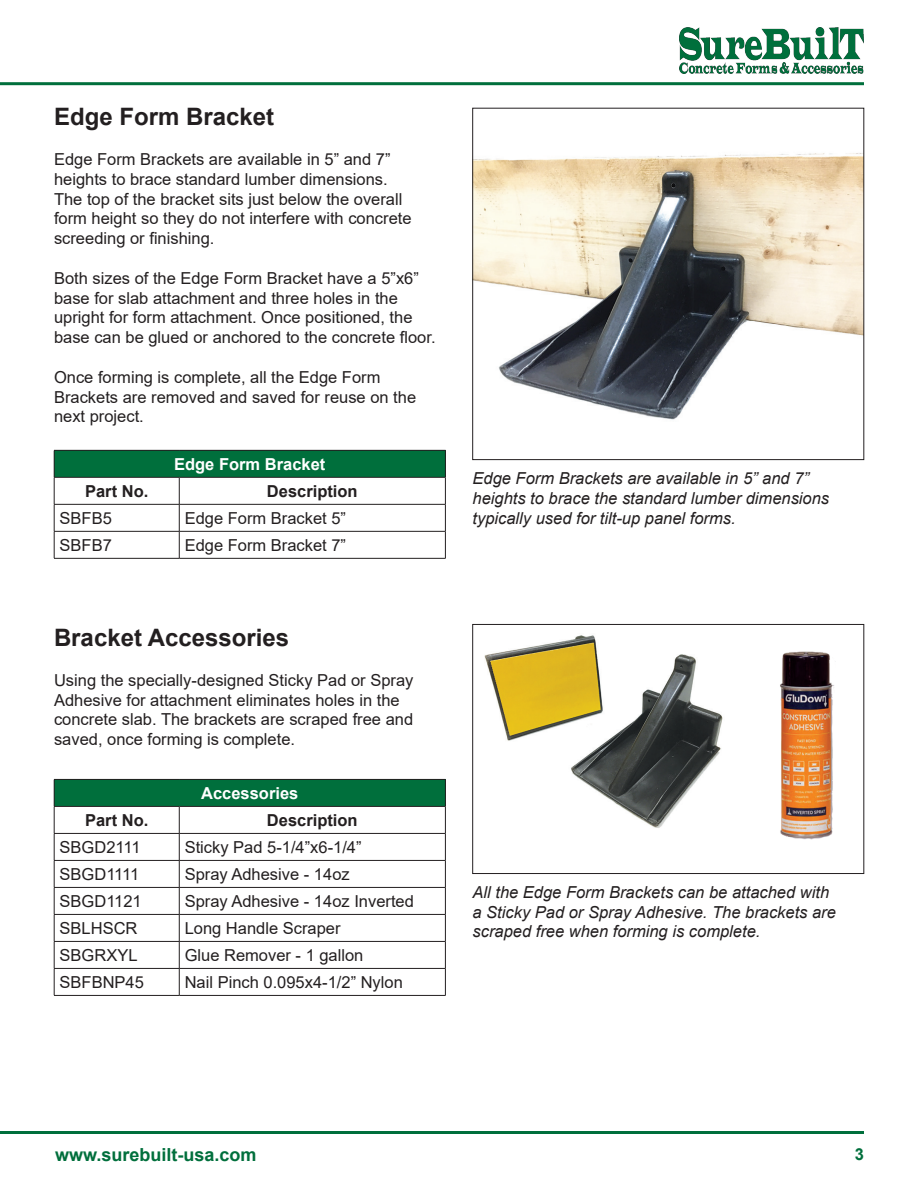
<style>
.page{position:relative;width:918px;height:1188px;background:#fff}
.page>*{position:absolute;margin:0;border:0;box-sizing:border-box;transform-origin:0 0}
.t1{font:700 24px "Arial";color:#231f20}
.t2{font:700 18px "Arial";color:#006f3c}
.t3{font:16.5px/19.8px "Arial";color:#231f20}
.t4{font:italic 16.5px/19.8px "Arial";color:#231f20}
.t5{font:700 16.5px "Arial";color:#231f20}
.t6{font:700 16.5px "Arial";color:#fff}
.t7{font:700 16.5px "Arial";color:#006f3c}
</style>
<div class="page">
<hr style="left:0;top:82px;width:864px;height:3px;background:#006f3c">
<img style="left:679px;top:28px;width:185px;height:45px">
<hr style="left:0;top:1131px;width:864px;height:3px;background:#006f3c">
<div style="left:54px;top:450px;width:391px;height:27px;background:#006f3c"></div>
<hr style="left:54px;top:450px;width:125px;height:1px;background:#231f20">
<hr style="left:179px;top:450px;width:267px;height:1px;background:#231f20">
<hr style="left:54px;top:477px;width:125px;height:1px;background:#231f20">
<hr style="left:179px;top:477px;width:267px;height:1px;background:#231f20">
<hr style="left:54px;top:504px;width:125px;height:1px;background:#231f20">
<hr style="left:179px;top:504px;width:267px;height:1px;background:#231f20">
<svg style="left:54px;top:451px;width:1px;height:107px"></svg>
<hr style="left:54px;top:531px;width:125px;height:1px;background:#231f20">
<hr style="left:179px;top:531px;width:267px;height:1px;background:#231f20">
<svg style="left:179px;top:478px;width:1px;height:80px"></svg>
<svg style="left:445px;top:451px;width:1px;height:107px"></svg>
<hr style="left:54px;top:558px;width:125px;height:1px;background:#231f20">
<hr style="left:179px;top:558px;width:267px;height:1px;background:#231f20">
<img style="left:474px;top:153px;width:388px;height:267px">
<div style="left:472px;top:108px;width:392px;height:352px;border:1px solid #231f20"></div>
<img style="left:484px;top:635px;width:239px;height:193px">
<div style="left:472px;top:624px;width:392px;height:250px;border:1px solid #231f20"></div>
<div style="left:54px;top:779px;width:391px;height:27px;background:#006f3c"></div>
<hr style="left:54px;top:779px;width:125px;height:1px;background:#231f20">
<hr style="left:179px;top:779px;width:267px;height:1px;background:#231f20">
<hr style="left:54px;top:806px;width:125px;height:1px;background:#231f20">
<hr style="left:179px;top:806px;width:267px;height:1px;background:#231f20">
<hr style="left:54px;top:833px;width:125px;height:1px;background:#231f20">
<hr style="left:179px;top:833px;width:267px;height:1px;background:#231f20">
<svg style="left:54px;top:780px;width:1px;height:215px"></svg>
<hr style="left:54px;top:860px;width:125px;height:1px;background:#231f20">
<hr style="left:179px;top:860px;width:267px;height:1px;background:#231f20">
<hr style="left:54px;top:887px;width:125px;height:1px;background:#231f20">
<hr style="left:179px;top:887px;width:267px;height:1px;background:#231f20">
<hr style="left:54px;top:914px;width:125px;height:1px;background:#231f20">
<hr style="left:179px;top:914px;width:267px;height:1px;background:#231f20">
<hr style="left:54px;top:941px;width:125px;height:1px;background:#231f20">
<hr style="left:179px;top:941px;width:267px;height:1px;background:#231f20">
<hr style="left:54px;top:968px;width:125px;height:1px;background:#231f20">
<hr style="left:179px;top:968px;width:267px;height:1px;background:#231f20">
<svg style="left:179px;top:807px;width:1px;height:188px"></svg>
<svg style="left:445px;top:780px;width:1px;height:215px"></svg>
<hr style="left:54px;top:995px;width:125px;height:1px;background:#231f20">
<hr style="left:179px;top:995px;width:267px;height:1px;background:#231f20">
<img style="left:780px;top:651px;width:54px;height:189px">
<p class="t1" style="left:54px;top:100px;width:222px">Edge Form Bracket</p>
<p class="t3" style="left:54px;top:149px;width:359px">Edge Form Brackets are available in 5” and 7” heights to brace standard lumber dimensions.<br>The top of the bracket sits just below the overall form height so they do not interfere with concrete screeding or finishing.</p>
<p class="t3" style="left:54px;top:268px;width:383px">Both sizes of the Edge Form Bracket have a 5”x6” base for slab attachment and three holes in the upright for form attachment. Once positioned, the base can be glued or anchored to the concrete floor.</p>
<p class="t3" style="left:54px;top:367px;width:364px">Once forming is complete, all the Edge Form<br>Brackets are removed and saved for reuse on the next project.</p>
<p class="t6" style="left:174px;top:452px;width:153px">Edge Form Bracket</p>
<p class="t5" style="left:85px;top:479px;width:65px">Part No.</p>
<p class="t5" style="left:267px;top:479px;width:92px">Description</p>
<p class="t3" style="left:60px;top:508px;width:54px">SBFB5</p>
<p class="t3" style="left:185px;top:508px;width:163px">Edge Form Bracket 5”</p>
<p class="t3" style="left:60px;top:535px;width:54px">SBFB7</p>
<p class="t3" style="left:185px;top:535px;width:163px">Edge Form Bracket 7”</p>
<p class="t1" style="left:54px;top:621px;width:237px">Bracket Accessories</p>
<p class="t3" style="left:54px;top:670px;width:361px">Using the specially-designed Sticky Pad or Spray Adhesive for attachment eliminates holes in the concrete slab. The brackets are scraped free and saved, once forming is complete.</p>
<p class="t6" style="left:201px;top:782px;width:99px">Accessories</p>
<p class="t5" style="left:85px;top:809px;width:65px">Part No.</p>
<p class="t5" style="left:267px;top:809px;width:92px">Description</p>
<p class="t3" style="left:60px;top:837px;width:83px">SBGD2111</p>
<p class="t3" style="left:185px;top:837px;width:178px">Sticky Pad 5-1/4”x6-1/4”</p>
<p class="t3" style="left:60px;top:864px;width:81px">SBGD1111</p>
<p class="t3" style="left:185px;top:864px;width:167px">Spray Adhesive - 14oz</p>
<p class="t3" style="left:60px;top:891px;width:84px">SBGD1121</p>
<p class="t3" style="left:185px;top:891px;width:231px">Spray Adhesive - 14oz Inverted</p>
<p class="t3" style="left:60px;top:918px;width:79px">SBLHSCR</p>
<p class="t3" style="left:185px;top:918px;width:157px">Long Handle Scraper</p>
<p class="t3" style="left:60px;top:945px;width:79px">SBGRXYL</p>
<p class="t3" style="left:185px;top:945px;width:180px">Glue Remover - 1 gallon</p>
<p class="t3" style="left:60px;top:972px;width:86px">SBFBNP45</p>
<p class="t3" style="left:185px;top:972px;width:220px">Nail Pinch 0.095x4-1/2” Nylon</p>
<p class="t4" style="left:472px;top:469px;width:358px">Edge Form Brackets are available in 5” and 7” heights to brace the standard lumber dimensions typically used for tilt-up panel forms.</p>
<p class="t4" style="left:472px;top:882px;width:365px">All the Edge Form Brackets can be attached with a Sticky Pad or Spray Adhesive. The brackets are scraped free when forming is complete.</p>
<p class="t2" style="left:55px;top:1142px;width:203px">www.surebuilt-usa.com</p>
<p class="t7" style="left:855px;top:1142px;width:11px">3</p>
</div>
